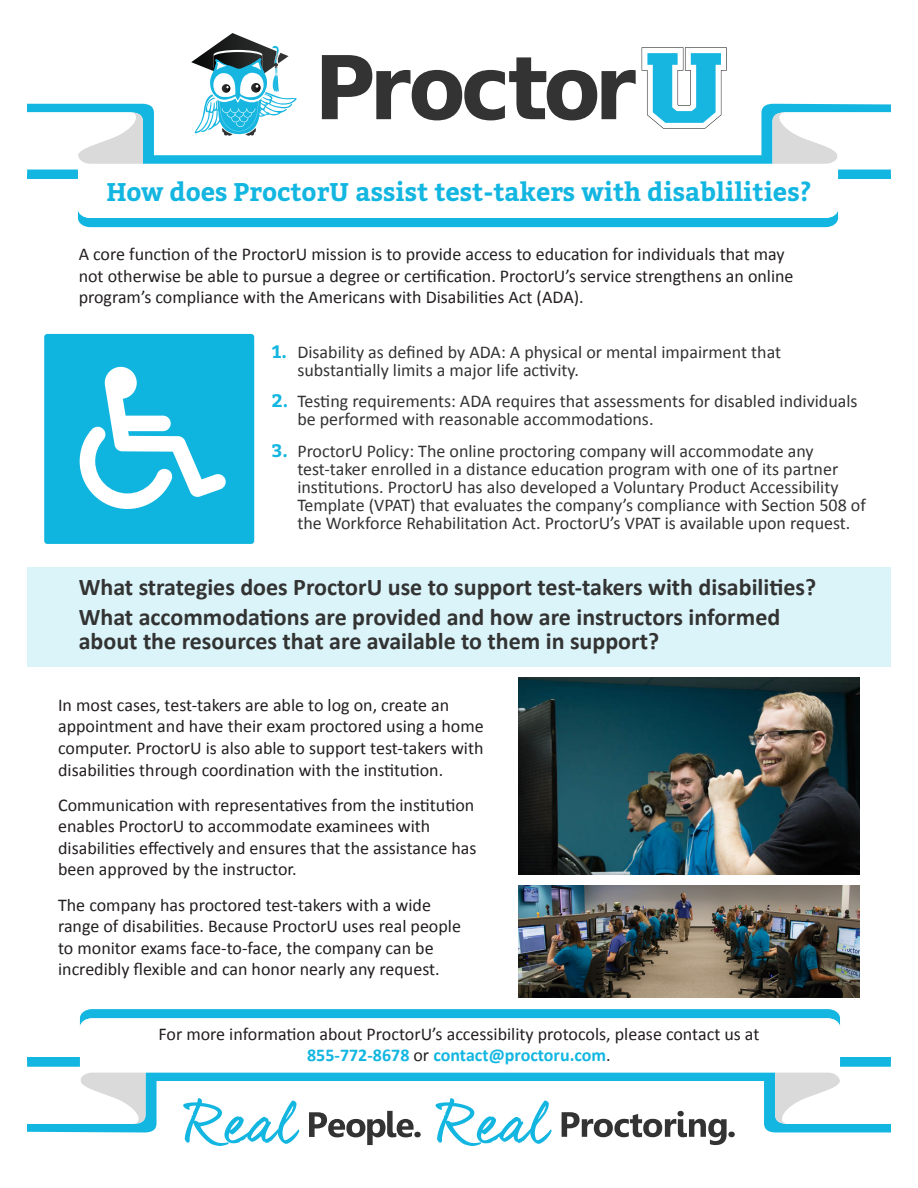
<style>
.page{position:relative;width:918px;height:1188px;background:#fff}
.page>*{position:absolute;margin:0;border:0;box-sizing:border-box;transform-origin:0 0}
.t1{font:700 25.5px "Bitter";color:#13b6e0}
.t2{font:700 24px/24px "Calibri";color:#323332}
.t3{font:18px/21.6px "Calibri";color:#231f20}
.Numeros{font:18px/18px "Calibri";color:#333}
.t4{font:700 18px "Calibri";color:#13b6e0}
.s1{font-family:"Bitter";font-weight:700;color:#13b6e0}
.s2{font-weight:400;color:#231f20}
</style>
<div class="page">
<div style="left:27px;top:567px;width:864px;height:99px;background:#dbf4fa"></div>
<svg style="left:322px;top:55px;width:314px;height:49px"></svg>
<svg style="left:642px;top:47px;width:85px;height:57px"></svg>
<svg style="left:191px;top:33px;width:106px;height:71px"></svg>
<svg style="left:80px;top:1009px;width:760px;height:9px"></svg>
<svg style="left:27px;top:1124px;width:864px;height:9px;fill:#13b6e0"></svg>
<svg style="left:27px;top:1018px;width:864px;height:106px"></svg>
<div style="left:78px;top:218px;width:760px;height:9px;background:#13b6e0"></div>
<svg style="left:27px;top:104px;width:864px;height:8px"></svg>
<svg style="left:27px;top:112px;width:864px;height:106px"></svg>
<svg style="left:436px;top:1098px;width:116px;height:48px"></svg>
<svg style="left:562px;top:1111px;width:173px;height:34px"></svg>
<svg style="left:183px;top:1098px;width:116px;height:48px"></svg>
<svg style="left:309px;top:1111px;width:112px;height:34px"></svg>
<svg style="left:44px;top:334px;width:210px;height:210px;fill:#0fb5de"></svg>
<img style="left:518px;top:678px;width:342px;height:196px">
<img style="left:518px;top:886px;width:342px;height:112px">
<p class="t1" style="left:106px;top:172px;width:707px">How does ProctorU assist test-takers with disablilities?</p>
<p class="t3" style="left:79px;top:244px;width:716px">A core function of the ProctorU mission is to provide access to education for individuals that may not otherwise be able to pursue a degree or certification. ProctorU’s service strengthens an online program’s compliance with the Americans with Disabilities Act (ADA).</p>
<p class="Numeros" style="left:297px;top:343px;width:485px;text-indent:-26px"><span class="s1">1.</span> Disability as defined by ADA: A physical or mental impairment that substantially limits a major life activity.</p>
<p class="Numeros" style="left:297px;top:393px;width:562px;text-indent:-26px"><span class="s1">2.</span> Testing requirements: ADA requires that assessments for disabled individuals be performed with reasonable accommodations.</p>
<p class="Numeros" style="left:297px;top:442px;width:570px;text-indent:-26px"><span class="s1">3.</span> ProctorU Policy: The online proctoring company will accommodate any test-taker enrolled in a distance education program with one of its partner institutions. ProctorU has also developed a Voluntary Product Accessibility Template (VPAT) that evaluates the company’s compliance with Section 508 of the Workforce Rehabilitation Act. ProctorU’s VPAT is available upon request.</p>
<p class="t2" style="left:79px;top:575px;width:739px">What strategies does ProctorU use to support test-takers with disabilities?</p>
<p class="t2" style="left:79px;top:605px;width:703px">What accommodations are provided and how are instructors informed about the resources that are available to them in support?</p>
<p class="t3" style="left:58px;top:694px;width:427px">In most cases, test-takers are able to log on, create an appointment and have their exam proctored using a home computer. ProctorU is also able to support test-takers with disabilities through coordination with the institution.</p>
<p class="t3" style="left:58px;top:794px;width:420px">Communication with representatives from the institution enables ProctorU to accommodate examinees with disabilities effectively and ensures that the assistance has been approved by the instructor.</p>
<p class="t3" style="left:58px;top:894px;width:404px">The company has proctored test-takers with a wide range of disabilities. Because ProctorU uses real people to monitor exams face-to-face, the company can be incredibly flexible and can honor nearly any request.</p>
<p class="t3" style="left:159px;top:1023px;width:602px">For more information about ProctorU’s accessibility protocols, please contact us at</p>
<p class="t4" style="left:307px;top:1044px;width:305px">855-772-8678 <span class="s2">or</span> contact@proctoru.com<span class="s2">.</span></p>
</div>
